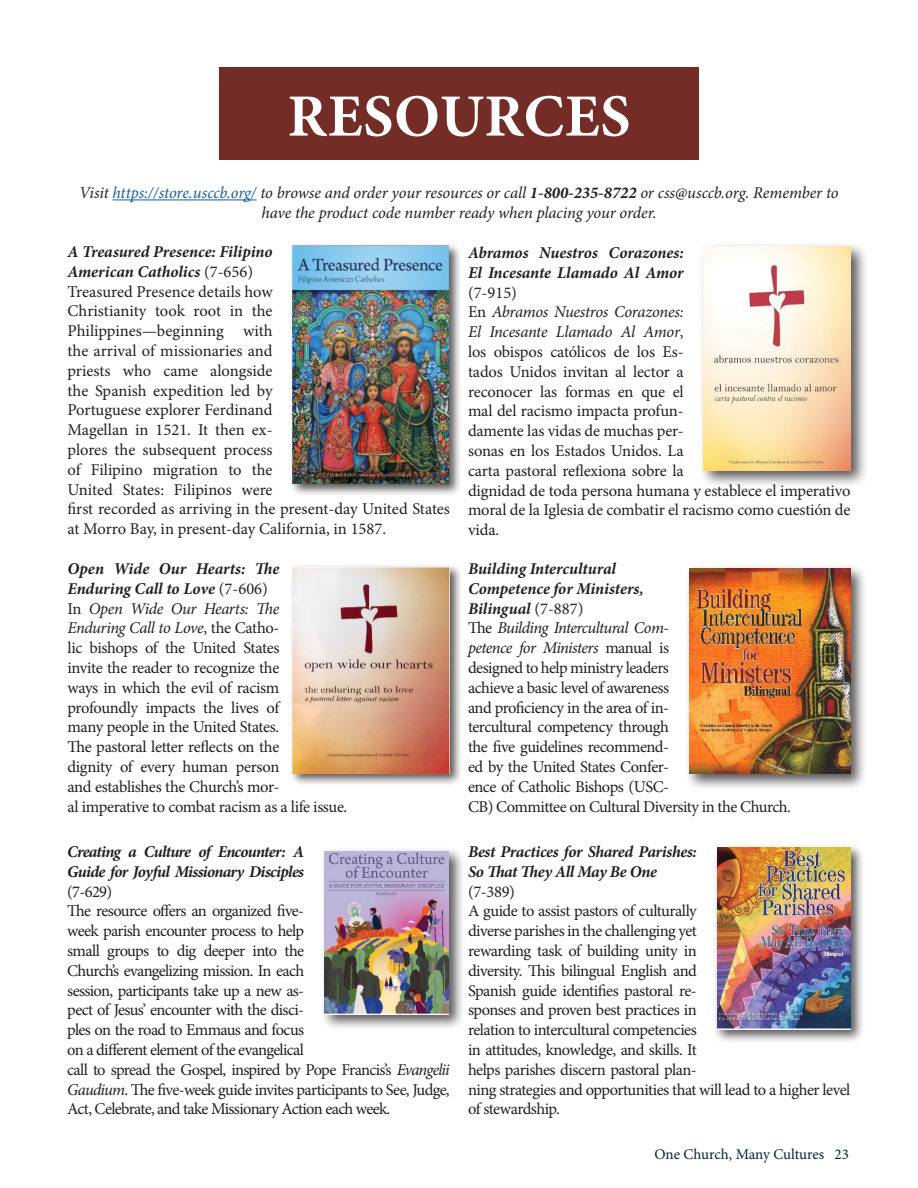
<style>
.page{position:relative;width:918px;height:1188px;background:#fff}
.page>*{position:absolute;margin:0;border:0;box-sizing:border-box;transform-origin:0 0}
.t1{font:700 60px "Minion Pro";letter-spacing:.01em;color:#fff}
.t2{font:16.5px/19.8px "Minion Pro";letter-spacing:-.025em;color:#231f20}
.t3{font:16.5px/19.8px "Minion Pro";color:#231f20}
.t4{font:italic 700 16.5px/19.8px "Minion Pro";letter-spacing:-.01em;color:#231f20}
.t5{font:italic 16.5px/19.8px "Minion Pro";letter-spacing:-.005em;color:#231f20;text-align:center}
.t6{font:15px "Minion Pro";letter-spacing:-.005em;color:#0a2437}
.s1{color:#175d9e}
.s2{font-weight:700}
.s3{font-weight:400;font-style:normal}
.s4{font-style:italic}
</style>
<div class="page">
<div style="left:219px;top:68px;width:480px;height:92px;background:#742d26"></div>
<hr style="left:113px;top:200px;width:144px;height:1px;background:#175d9e">
<div style="left:289px;top:243px;width:173px;height:253px;background:#231f20;opacity:.75"></div>
<img style="left:293px;top:246px;width:157px;height:240px">
<div style="left:289px;top:564px;width:174px;height:223px;background:#231f20;opacity:.75"></div>
<img style="left:293px;top:567px;width:157px;height:207px">
<div style="left:699px;top:242px;width:169px;height:246px;background:#231f20;opacity:.75"></div>
<img style="left:704px;top:247px;width:146px;height:223px">
<div style="left:685px;top:564px;width:182px;height:227px;background:#231f20;opacity:.75"></div>
<img style="left:689px;top:568px;width:161px;height:206px">
<div style="left:713px;top:843px;width:152px;height:201px;background:#231f20;opacity:.75"></div>
<img style="left:717px;top:847px;width:133px;height:182px">
<div style="left:320px;top:847px;width:145px;height:184px;background:#231f20;opacity:.75"></div>
<img style="left:324px;top:851px;width:125px;height:164px">
<p class="t1" style="left:288px;top:74px;width:344px">RESOURCES</p>
<p class="t5" style="left:79px;top:183px;width:761px">Visit <span class="s1">https://store.usccb.org/</span> to browse and order your resources or call <span class="s2">1-800-235-8722</span> or css@usccb.org. Remember to have the product code number ready when placing your order.</p>
<p class="t4" style="left:68px;top:242px;width:207px">A Treasured Presence: Filipino<br>American Catholics <span class="s3">(7-656)</span></p>
<p class="t3" style="left:68px;top:282px;width:384px">Treasured Presence details how<br>Christianity took root in the<br>Philippines—beginning with<br>the arrival of missionaries and<br>priests who came alongside<br>the Spanish expedition led by<br>Portuguese explorer Ferdinand<br>Magellan in 1521. It then ex-<br>plores the subsequent process<br>of Filipino migration to the<br>United States: Filipinos were<br>first recorded as arriving in the present-day United States at Morro Bay, in present-day California, in 1587.</p>
<p class="t4" style="left:468px;top:243px;width:217px;text-align:justify">Abramos Nuestros Corazones:<br>El Incesante Llamado Al Amor <span class="s3">(7-915)</span></p>
<p class="t2" style="left:468px;top:302px;width:384px">En <span class="s4">Abramos Nuestros Corazones:<br>El Incesante Llamado Al Amor</span>,<br>los obispos católicos de los Es-<br>tados Unidos invitan al lector a<br>reconocer las formas en que el<br>mal del racismo impacta profun-<br>damente las vidas de muchas per-<br>sonas en los Estados Unidos. La<br>carta pastoral reflexiona sobre la<br>dignidad de toda persona humana y establece el imperativo moral de la Iglesia de combatir el racismo como cuestión de vida.</p>
<p class="t4" style="left:68px;top:559px;width:213px">Open Wide Our Hearts: The<br>Enduring Call to Love <span class="s3">(7-606)</span></p>
<p class="t2" style="left:68px;top:598px;width:281px">In <span class="s4">Open Wide Our Hearts: The<br>Enduring Call to Love</span>, the Catho-<br>lic bishops of the United States<br>invite the reader to recognize the<br>ways in which the evil of racism profoundly impacts the lives of<br>many people in the United States.<br>The pastoral letter reflects on the<br>dignity of every human person<br>and establishes the Church’s mor-<br>al imperative to combat racism as a life issue.</p>
<p class="t4" style="left:67px;top:841px;width:238px;text-align:justify">Creating a Culture of Encounter: A Guide for Joyful Missionary Disciples <span class="s3">(7-629)</span></p>
<p class="t2" style="left:67px;top:901px;width:384px">The resource offers an organized five-<br>week parish encounter process to help<br>small groups to dig deeper into the<br>Church’s evangelizing mission. In each<br>session, participants take up a new as-<br>pect of Jesus’ encounter with the disci-<br>ples on the road to Emmaus and focus<br>on a different element of the evangelical<br>call to spread the Gospel, inspired by Pope Francis’s <span class="s4">Evangelii Gaudium</span>. The five-week guide invites participants to See, Judge, Act, Celebrate, and take Missionary Action each week.</p>
<p class="t4" style="left:468px;top:559px;width:149px">Building Intercultural</p>
<p class="t4" style="left:468px;top:578px;width:177px">Competence for Ministers,</p>
<p class="t4" style="left:468px;top:598px;width:117px">Bilingual <span class="s3">(7-887)</span></p>
<p class="t2" style="left:468px;top:618px;width:324px">The <span class="s4">Building Intercultural Com-<br>petence for Ministers</span> manual is<br>designed to help ministry leaders<br>achieve a basic level of awareness<br>and proficiency in the area of in-<br>tercultural competency through<br>the five guidelines recommend-<br>ed by the United States Confer-<br>ence of Catholic Bishops (USC-<br>CB) Committee on Cultural Diversity in the Church.</p>
<p class="t4" style="left:468px;top:841px;width:230px">Best Practices for Shared Parishes:<br>So That They All May Be One</p>
<p class="t2" style="left:468px;top:881px;width:48px">(7-389)</p>
<p class="t2" style="left:468px;top:901px;width:384px">A guide to assist pastors of culturally<br>diverse parishes in the challenging yet<br>rewarding task of building unity in<br>diversity. This bilingual English and<br>Spanish guide identifies pastoral re-<br>sponses and proven best practices in<br>relation to intercultural competencies<br>in attitudes, knowledge, and skills. It<br>helps parishes discern pastoral plan-<br>ning strategies and opportunities that will lead to a higher level of stewardship.</p>
<p class="t6" style="left:654px;top:1144px;width:196px">One Church, Many Cultures 23</p>
</div>
